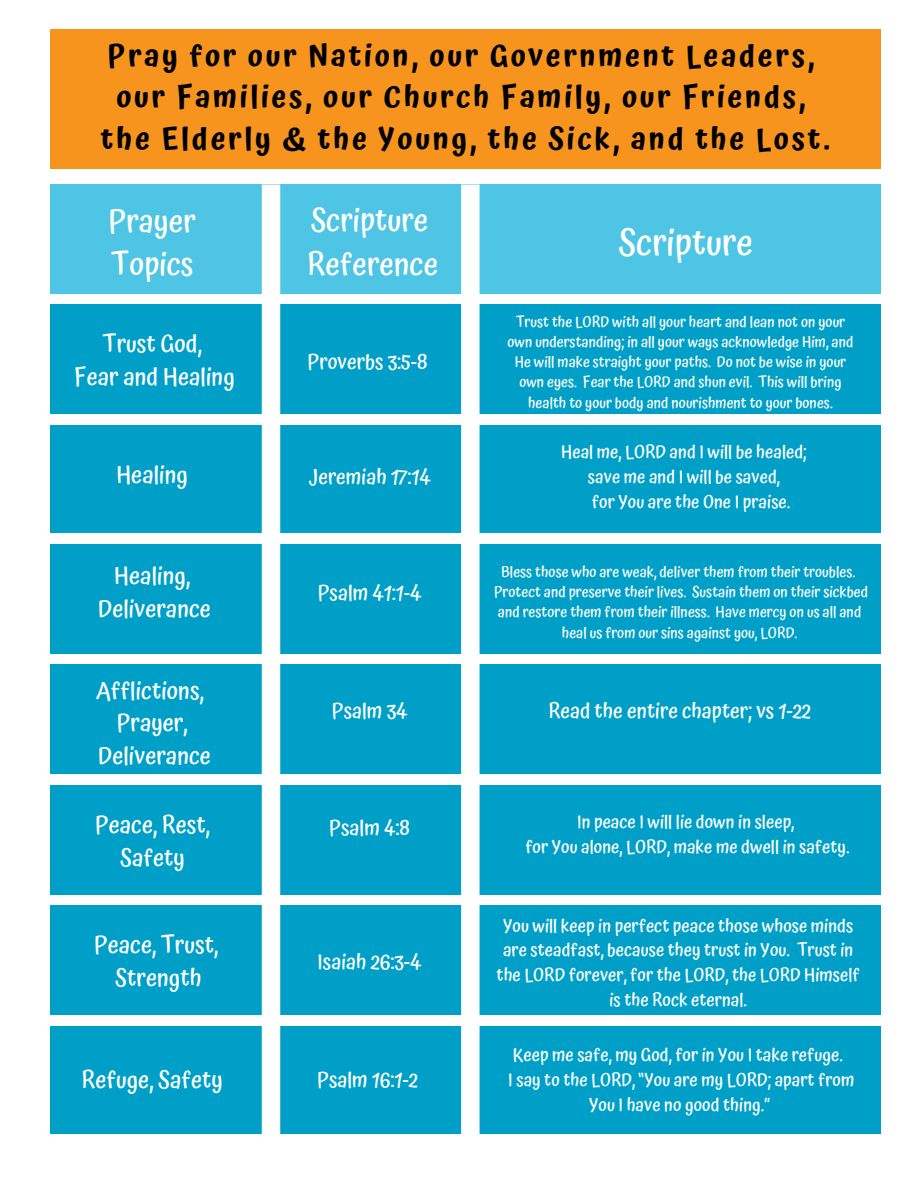
<style>
.page{position:relative;width:918px;height:1188px;background:#fff}
.page>*{position:absolute;margin:0;border:0;box-sizing:border-box;transform-origin:0 0}
.t1{font:500 36px "Atma";color:#fff}
.t2{font:500 31.5px/43.8px "Atma";color:#fff}
.t3{font:600 30px/41.7px "Atma";letter-spacing:.085em;color:#000;text-align:center}
.t4{font:500 24px/32.7px "Atma";color:#fff;text-align:center}
.t5{font:500 21px "Atma";color:#fff}
.t6{font:500 18px/24.8px "Atma";color:#fff;text-align:center}
.t7{font:500 15px/20.2px "Atma";color:#fff;text-align:center}
</style>
<div class="page">
<div style="left:50px;top:185px;width:831px;height:109px;background:#4ec5e4"></div>
<div style="left:50px;top:305px;width:831px;height:109px;background:#009fc8"></div>
<div style="left:50px;top:425px;width:831px;height:108px;background:#009fc8"></div>
<div style="left:50px;top:545px;width:831px;height:109px;background:#009fc8"></div>
<div style="left:50px;top:665px;width:831px;height:109px;background:#009fc8"></div>
<div style="left:50px;top:785px;width:831px;height:109px;background:#009fc8"></div>
<div style="left:50px;top:906px;width:831px;height:109px;background:#009fc8"></div>
<div style="left:50px;top:1026px;width:831px;height:108px;background:#009fc8"></div>
<div style="left:50px;top:29px;width:831px;height:140px;background:#f7941e"></div>
<svg style="left:461px;top:185px;width:19px;height:949px"></svg>
<div style="left:262px;top:185px;width:18px;height:949px;background:#fff"></div>
<h3 class="t3" style="left:101px;top:34px;width:731px">Pray for our Nation, our Government Leaders, our Families, our Church Family, our Friends, the Elderly &amp; the Young, the Sick, and the Lost.</h3>
<h2 class="t2" style="left:109px;top:199px;width:89px">Prayer<br>Topics</h2>
<h2 class="t2" style="left:307px;top:198px;width:133px">Scripture<br>Reference</h2>
<h3 class="t4" style="left:74px;top:328px;width:162px">Trust God,<br>Fear and Healing</h3>
<h3 class="t4" style="left:116px;top:459px;width:73px">Healing</h3>
<h3 class="t4" style="left:98px;top:559px;width:114px">Healing,<br>Deliverance</h3>
<h3 class="t4" style="left:96px;top:674px;width:117px">Afflictions,<br>Prayer,<br>Deliverance</h3>
<h3 class="t4" style="left:95px;top:808px;width:116px">Peace, Rest,<br>Safety</h3>
<h3 class="t4" style="left:94px;top:928px;width:126px">Peace, Trust,<br>Strength</h3>
<h3 class="t4" style="left:81px;top:1064px;width:143px">Refuge, Safety</h3>
<h3 class="t5" style="left:307px;top:349px;width:122px">Proverbs 3:5-8</h3>
<h3 class="t5" style="left:308px;top:465px;width:124px">Jeremiah 17:14</h3>
<h3 class="t5" style="left:318px;top:580px;width:105px">Psalm 41:1-4</h3>
<h3 class="t5" style="left:332px;top:699px;width:77px">Psalm 34</h3>
<h3 class="t5" style="left:329px;top:816px;width:82px">Psalm 4:8</h3>
<h3 class="t5" style="left:318px;top:949px;width:106px">Isaiah 26:3-4</h3>
<h3 class="t5" style="left:317px;top:1067px;width:102px">Psalm 16:1-2</h3>
<h1 class="t1" style="left:618px;top:221px;width:136px">Scripture</h1>
<p class="t7" style="left:508px;top:311px;width:347px">Trust the LORD with all your heart and lean not on your own understanding; in all your ways acknowledge Him, and He will make straight your paths. Do not be wise in your own eyes. Fear the LORD and shun evil. This will bring health to your body and nourishment to your bones.</p>
<p class="t6" style="left:588px;top:440px;width:220px;text-align:left;text-indent:-27px">Heal me, LORD and I will be healed; save me and I will be saved, for You are the One I praise.</p>
<p class="t7" style="left:494px;top:562px;width:376px">Bless those who are weak, deliver them from their troubles.<br>Protect and preserve their lives. Sustain them on their sickbed and restore them from their illness. Have mercy on us all and heal us from our sins against you, LORD.</p>
<h3 class="t5" style="left:548px;top:699px;width:264px">Read the entire chapter; vs 1-22</h3>
<p class="t6" style="left:525px;top:809px;width:326px">In peace I will lie down in sleep,<br>for You alone, LORD, make me dwell in safety.</p>
<p class="t6" style="left:497px;top:913px;width:365px">You will keep in perfect peace those whose minds are steadfast, because they trust in You. Trust in the LORD forever, for the LORD, the LORD Himself is the Rock eternal.</p>
<p class="t6" style="left:508px;top:1042px;width:348px;line-height:25.2px">Keep me safe, my God, for in You I take refuge.<br>I say to the LORD, “You are my LORD; apart from<br>You I have no good thing.”</p>
</div>
